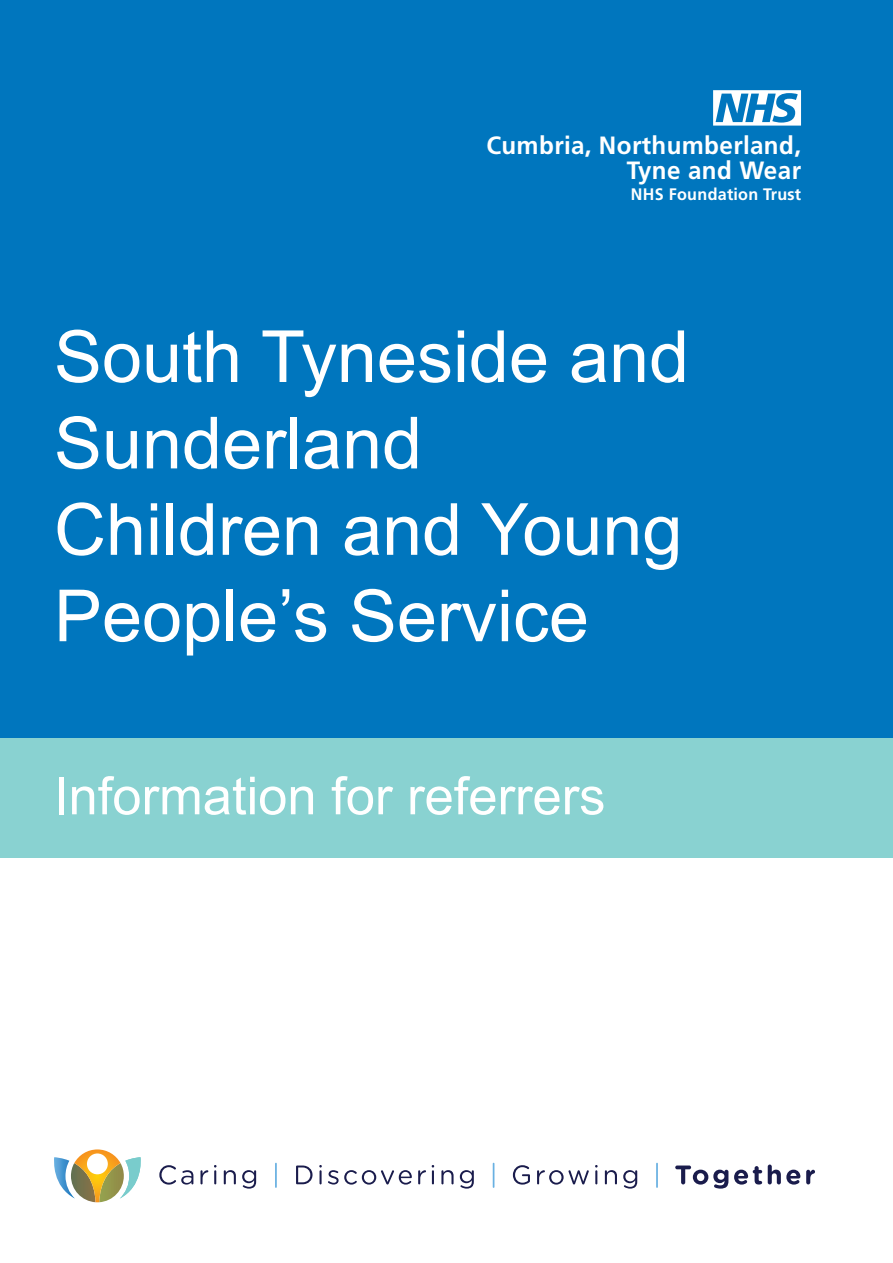
<style>
.page{position:relative;width:893px;height:1263px;background:#fff}
.page>*{position:absolute;margin:0;border:0;box-sizing:border-box;transform-origin:0 0}
.t1{font:72px/86.4px "Arial";color:#fff}
.t2{font:52.5px "Arial";color:#fff}
.t3{font:700 25.05px/25.3px "Frutiger";color:#fff;text-align:right}
.t4{font:700 16.65px "Frutiger";color:#fff}
</style>
<div class="page">
<div style="left:0;top:0;width:893px;height:738px;background:#0076be"></div>
<svg style="left:713px;top:90px;width:88px;height:36px"></svg>
<div style="left:0;top:738px;width:893px;height:119px;background:#89d2d1"></div>
<svg style="left:159px;top:1165px;width:34px;height:19px"></svg>
<svg style="left:200px;top:1170px;width:8px;height:14px"></svg>
<svg style="left:214px;top:1165px;width:2px;height:19px"></svg>
<svg style="left:224px;top:1170px;width:12px;height:14px"></svg>
<svg style="left:242px;top:1170px;width:14px;height:18px"></svg>
<hr style="left:275px;top:1163px;width:2px;height:25px;background:#69b1e2">
<svg style="left:296px;top:1165px;width:16px;height:19px"></svg>
<hr style="left:319px;top:1170px;width:3px;height:14px;background:#1a1c4c">
<svg style="left:328px;top:1170px;width:84px;height:14px"></svg>
<svg style="left:418px;top:1170px;width:8px;height:14px"></svg>
<svg style="left:432px;top:1165px;width:2px;height:19px"></svg>
<svg style="left:441px;top:1170px;width:13px;height:14px"></svg>
<svg style="left:460px;top:1170px;width:14px;height:18px"></svg>
<svg style="left:493px;top:1163px;width:1px;height:25px"></svg>
<svg style="left:513px;top:1165px;width:17px;height:19px"></svg>
<svg style="left:537px;top:1170px;width:52px;height:14px"></svg>
<svg style="left:595px;top:1165px;width:3px;height:19px"></svg>
<svg style="left:605px;top:1170px;width:12px;height:14px"></svg>
<svg style="left:623px;top:1170px;width:14px;height:18px"></svg>
<hr style="left:656px;top:1163px;width:2px;height:25px;background:#69b1e2">
<svg style="left:675px;top:1165px;width:53px;height:23px"></svg>
<svg style="left:734px;top:1166px;width:28px;height:18px"></svg>
<svg style="left:768px;top:1164px;width:32px;height:20px"></svg>
<svg style="left:806px;top:1170px;width:9px;height:14px"></svg>
<svg style="left:54px;top:1149px;width:87px;height:53px"></svg>
<p class="t3" style="left:486px;top:132px;width:317px">Cumbria, Northumberland,<br>Tyne and Wear</p>
<p class="t4" style="left:631px;top:184px;width:172px">NHS Foundation Trust</p>
<p class="t1" style="left:54px;top:313px;width:637px">South Tyneside and<br>Sunderland</p>
<p class="t1" style="left:54px;top:486px;width:630px">Children and Young<br>People’s Service</p>
<p class="t2" style="left:54px;top:760px;width:553px">Information for referrers</p>
</div>
